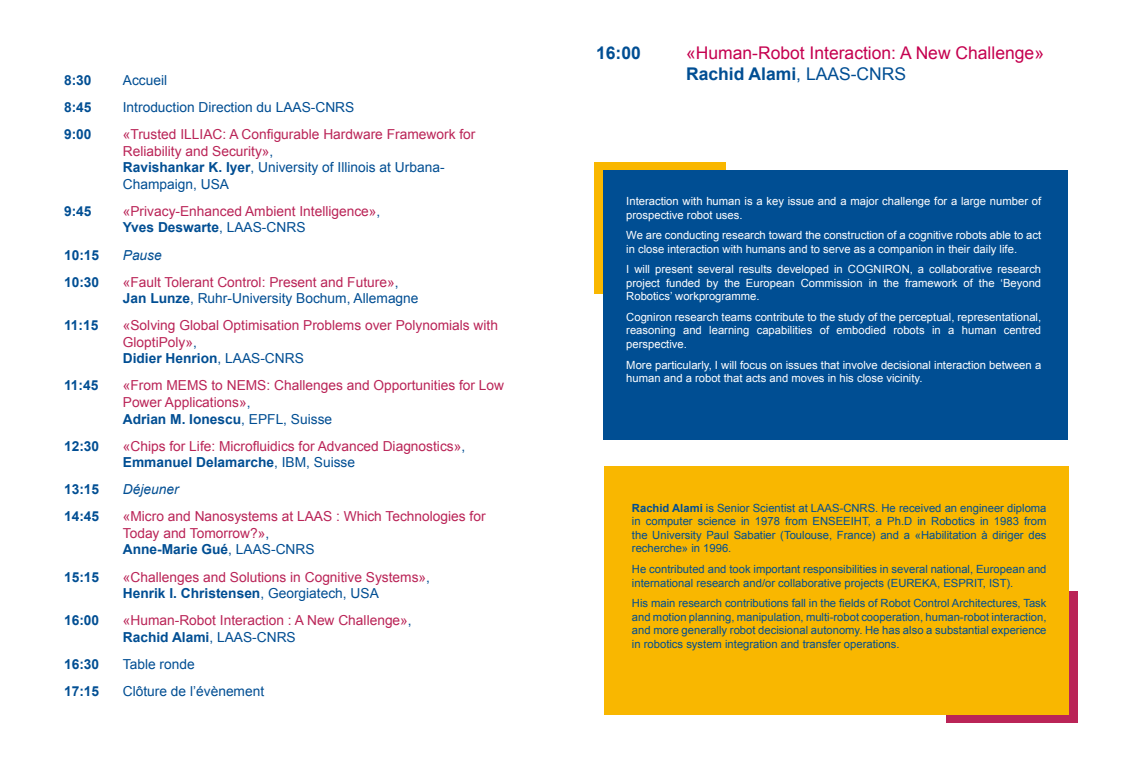
<style>
.page{position:relative;width:1134px;height:780px;background:#fff}
.page>*{position:absolute;margin:0;border:0;box-sizing:border-box;transform-origin:0 0}
.t1{font:17.5px "Arial";color:#c5004f}
.t2{font:700 17.5px "Arial";color:#004e93}
.t3{font:13.75px/16.5px "Arial";color:#ba2457}
.t4{font:700 13.75px "Arial";color:#004e93}
.t5{font:13.75px "Arial";color:#004e93}
.t6{font:italic 13.75px "Arial";color:#004e93}
.t7{font:11.25px/13.5px "Arial";color:#fff}
.t8{font:11.25px/13.5px "Arial";color:#004e93;text-align:justify}
.s1{color:#004e93}
.s2{font-weight:700;color:#004e93}
.s3{font-weight:400}
.s4{font-weight:700}
</style>
<div class="page">
<div style="left:594px;top:162px;width:131px;height:131px;background:#f9b700"></div>
<div style="left:946px;top:591px;width:131px;height:132px;background:#ba2457"></div>
<div style="left:604px;top:467px;width:464px;height:248px;background:#f9b700"></div>
<div style="left:603px;top:171px;width:464px;height:269px;background:#004e93"></div>
<p class="t4" style="left:64px;top:72px;width:29px">8:30</p>
<p class="t5" style="left:123px;top:72px;width:46px">Accueil</p>
<p class="t4" style="left:64px;top:99px;width:29px">8:45</p>
<p class="t5" style="left:123px;top:99px;width:233px">Introduction Direction du LAAS-CNRS</p>
<p class="t4" style="left:64px;top:127px;width:29px">9:00</p>
<p class="t3" style="left:123px;top:126px;width:354px">«Trusted ILLIAC: A Configurable Hardware Framework for Reliability and Security»<span class="s1">,<br></span><span class="s2">Ravishankar K. Iyer</span><span class="s1">, University of Illinois at Urbana-Champaign, USA</span></p>
<p class="t4" style="left:64px;top:203px;width:29px">9:45</p>
<p class="t3" style="left:123px;top:203px;width:259px">«Privacy-Enhanced Ambient Intelligence»<span class="s1">,<br></span><span class="s2">Yves Deswarte</span><span class="s1">, LAAS-CNRS</span></p>
<p class="t4" style="left:64px;top:247px;width:37px">10:15</p>
<p class="t6" style="left:123px;top:247px;width:40px">Pause</p>
<p class="t4" style="left:64px;top:274px;width:37px">10:30</p>
<p class="t3" style="left:123px;top:273px;width:297px">«Fault Tolerant Control: Present and Future»<span class="s1">,<br></span><span class="s2">Jan Lunze</span><span class="s1">, Ruhr-University Bochum, Allemagne</span></p>
<p class="t4" style="left:64px;top:318px;width:36px">11:15</p>
<p class="t3" style="left:123px;top:317px;width:377px">«Solving Global Optimisation Problems over Polynomials with<br>GloptiPoly»<span class="s1">,<br></span><span class="s2">Didier Henrion</span><span class="s1">, LAAS-CNRS</span></p>
<p class="t4" style="left:64px;top:378px;width:36px">11:45</p>
<p class="t3" style="left:123px;top:377px;width:383px">«From MEMS to NEMS: Challenges and Opportunities for Low<br>Power Applications»<span class="s1">,<br></span><span class="s2">Adrian M. Ionescu</span><span class="s1">, EPFL, Suisse</span></p>
<p class="t4" style="left:64px;top:438px;width:37px">12:30</p>
<p class="t3" style="left:123px;top:437px;width:344px">«Chips for Life: Microfluidics for Advanced Diagnostics»<span class="s1">,<br></span><span class="s2">Emmanuel Delamarche</span><span class="s1">, IBM, Suisse</span></p>
<p class="t4" style="left:64px;top:481px;width:37px">13:15</p>
<p class="t6" style="left:123px;top:481px;width:57px">Déjeuner</p>
<p class="t4" style="left:64px;top:509px;width:37px">14:45</p>
<p class="t3" style="left:123px;top:508px;width:364px">«Micro and Nanosystems at LAAS : Which Technologies for<br>Today and Tomorrow?»<span class="s1">,<br></span><span class="s2">Anne-Marie Gué</span><span class="s1">, LAAS-CNRS</span></p>
<p class="t4" style="left:64px;top:569px;width:37px">15:15</p>
<p class="t3" style="left:123px;top:568px;width:309px">«Challenges and Solutions in Cognitive Systems»<span class="s1">,<br></span><span class="s2">Henrik I. Christensen</span><span class="s1">, Georgiatech, USA</span></p>
<p class="t4" style="left:64px;top:612px;width:37px">16:00</p>
<p class="t3" style="left:123px;top:612px;width:290px">«Human-Robot Interaction : A New Challenge»<span class="s1">,<br></span><span class="s2">Rachid Alami</span><span class="s1">, LAAS-CNRS</span></p>
<p class="t4" style="left:64px;top:656px;width:37px">16:30</p>
<p class="t5" style="left:123px;top:656px;width:73px">Table ronde</p>
<p class="t4" style="left:64px;top:683px;width:37px">17:15</p>
<p class="t5" style="left:123px;top:683px;width:143px">Clôture de l’évènement</p>
<p class="t2" style="left:596px;top:43px;width:46px">16:00</p>
<p class="t1" style="left:686px;top:43px;width:359px">«Human-Robot Interaction: A New Challenge»</p>
<p class="t2" style="left:686px;top:64px;width:222px">Rachid Alami<span class="s3">, LAAS-CNRS</span></p>
<p class="t7" style="left:626px;top:194px;width:416px">Interaction with human is a key issue and a major challenge for a large number of prospective robot uses.</p>
<p class="t7" style="left:626px;top:228px;width:416px">We are conducting research toward the construction of a cognitive robots able to act in close interaction with humans and to serve as a companion in their daily life.</p>
<p class="t7" style="left:626px;top:262px;width:416px;text-align:justify">I will present several results developed in COGNIRON, a collaborative research project funded by the European Commission in the framework of the ‘Beyond Robotics’ workprogramme.</p>
<p class="t7" style="left:626px;top:310px;width:416px;text-align:justify">Cogniron research teams contribute to the study of the perceptual, representational, reasoning and learning capabilities of embodied robots in a human centred perspective.</p>
<p class="t7" style="left:626px;top:358px;width:416px">More particularly, I will focus on issues that involve decisional interaction between a human and a robot that acts and moves in his close vicinity.</p>
<p class="t8" style="left:632px;top:501px;width:416px"><span class="s4">Rachid Alami</span> is Senior Scientist at LAAS-CNRS. He received an engineer diploma in computer science in 1978 from ENSEEIHT, a Ph.D in Robotics in 1983 from the University Paul Sabatier (Toulouse, France) and a «Habilitation à diriger des recherche» in 1996.</p>
<p class="t8" style="left:632px;top:562px;width:416px">He contributed and took important responsibilities in several national, European and international research and/or collaborative projects (EUREKA, ESPRIT, IST).</p>
<p class="t8" style="left:632px;top:596px;width:416px">His main research contributions fall in the fields of Robot Control Architectures, Task and motion planning, manipulation, multi-robot cooperation, human-robot interaction, and more generally robot decisional autonomy. He has also a substantial experience in robotics system integration and transfer operations.</p>
</div>
